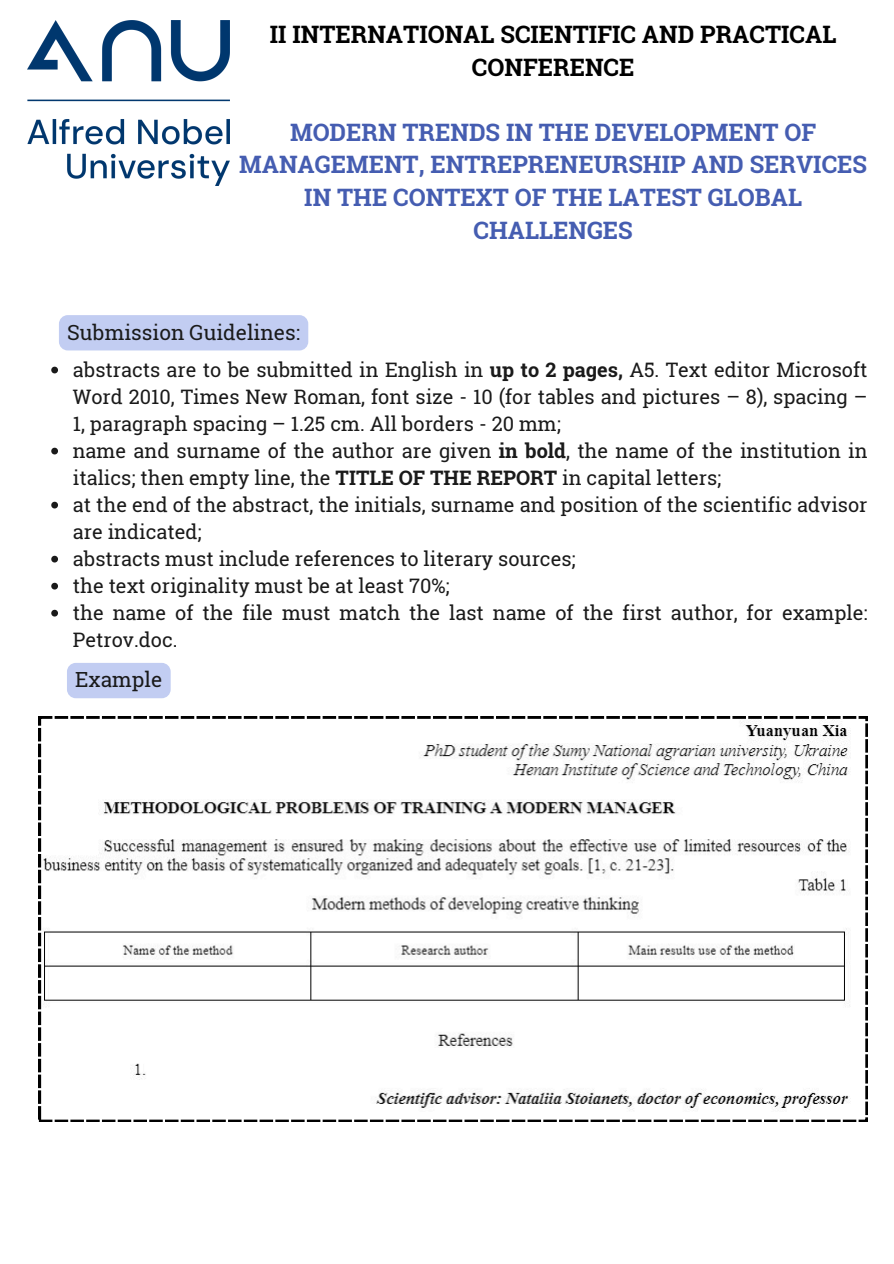
<style>
.page{position:relative;width:894px;height:1264px;background:#fff}
.page>*{position:absolute;margin:0;border:0;box-sizing:border-box;transform-origin:0 0}
.t1{font:700 24px/32.7px "Roboto Slab";color:#455db1;text-align:center}
.t2{font:700 24px/32.7px "Roboto Slab";color:#000;text-align:center}
.t3{font:20.85px "Roboto Slab";color:#1a1a1a}
.t4{font:19.95px/27px "Roboto Slab";color:#1a1a1a}
.s1{font-weight:700}
</style>
<div class="page">
<svg style="left:39px;top:716px;width:828px;height:405px"></svg>
<div style="left:67px;top:663px;width:104px;height:35px;background:#c2cdf2;border-radius:9px"></div>
<svg style="left:51px;top:366px;width:7px;height:7px"></svg>
<svg style="left:51px;top:447px;width:7px;height:7px"></svg>
<svg style="left:51px;top:501px;width:7px;height:7px"></svg>
<svg style="left:51px;top:555px;width:7px;height:7px"></svg>
<svg style="left:51px;top:582px;width:7px;height:7px"></svg>
<svg style="left:51px;top:609px;width:7px;height:7px"></svg>
<div style="left:59px;top:315px;width:249px;height:35px;background:#c2cdf2;border-radius:9px"></div>
<img style="left:28px;top:21px;width:201px;height:165px">
<p class="t2" style="left:270px;top:17px;width:568px">IІ INTERNATIONAL SCIENTIFIC AND PRACTICAL<br>CONFERENCE</p>
<p class="t1" style="left:239px;top:115px;width:629px">MODERN TRENDS IN THE DEVELOPMENT OF<br>MANAGEMENT, ENTREPRENEURSHIP AND SERVICES<br>IN THE CONTEXT OF THE LATEST GLOBAL<br>CHALLENGES</p>
<p class="t3" style="left:67px;top:318px;width:234px">Submission Guidelines:</p>
<h1 class="t4" style="left:73px;top:355px;width:796px;text-align:justify">abstracts are to be submitted in English in <span class="s1">up to 2 pages,</span> A5. Text editor Microsoft Word 2010, Times New Roman, font size - 10 (for tables and pictures – 8), spacing – 1, paragraph spacing – 1.25 cm. All borders - 20 mm;</h1>
<h1 class="t4" style="left:73px;top:436px;width:796px">name and surname of the author are given <span class="s1">in bold</span>, the name of the institution in italics; then empty line, the <span class="s1">TITLE OF THE REPORT</span> in capital letters;</h1>
<p class="t4" style="left:73px;top:490px;width:796px">at the end of the abstract, the initials, surname and position of the scientific advisor are indicated;</p>
<p class="t4" style="left:73px;top:544px;width:504px">abstracts must include references to literary sources;</p>
<p class="t4" style="left:73px;top:571px;width:378px">the text originality must be at least 70%;</p>
<p class="t4" style="left:73px;top:598px;width:796px">the name of the file must match the last name of the first author, for example:<br>Petrov.doc.</p>
<p class="t3" style="left:75px;top:665px;width:88px">Example</p>
</div>
